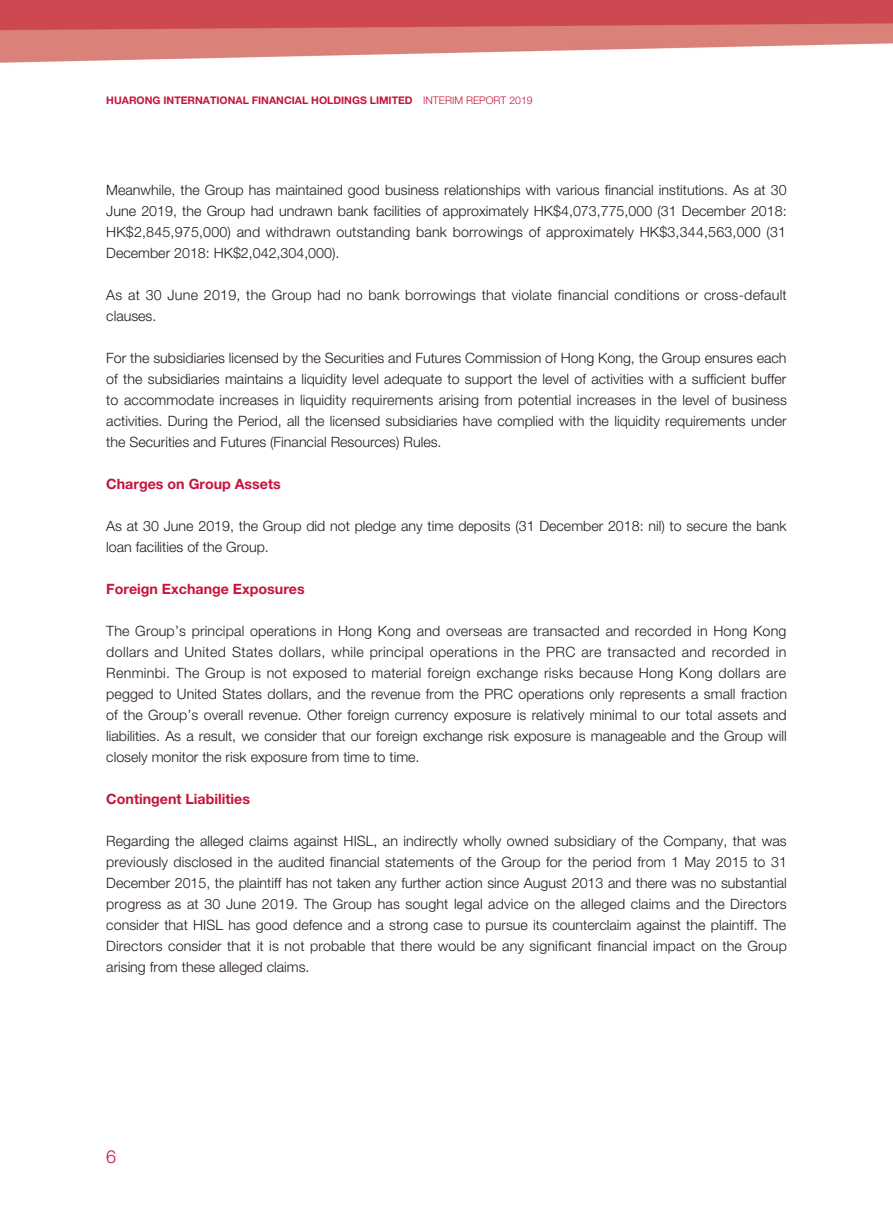
<style>
.page{position:relative;width:893px;height:1212px;background:#fff}
.page>*{position:absolute;margin:0;border:0;box-sizing:border-box;transform-origin:0 0}
.t1{font:300 18px "Helvetica Neue LT Std";color:#c6143c}
.t2{font:300 14.25px/21px "Helvetica Neue LT Std";color:#231916;text-align:justify}
.t3{font:700 14.25px "Helvetica Neue LT Std";color:#c6143c}
.t4{font:700 10.5px "Helvetica Neue LT Std";color:#c6143c}
.s1{font-weight:300}
</style>
<div class="page">
<img style="left:0;top:0;width:893px;height:63px">
<p class="t4" style="left:106px;top:94px;width:428px">HUARONG INTERNATIONAL FINANCIAL HOLDINGS LIMITED <span class="s1">INTERIM REPORT 2019</span></p>
<p class="t2" style="left:106px;top:179px;width:682px">Meanwhile, the Group has maintained good business relationships with various financial institutions. As at 30<br>June 2019, the Group had undrawn bank facilities of approximately HK$4,073,775,000 (31 December 2018:<br>HK$2,845,975,000) and withdrawn outstanding bank borrowings of approximately HK$3,344,563,000 (31<br>December 2018: HK$2,042,304,000).</p>
<p class="t2" style="left:106px;top:284px;width:682px">As at 30 June 2019, the Group had no bank borrowings that violate financial conditions or cross-default clauses.</p>
<p class="t2" style="left:106px;top:347px;width:682px">For the subsidiaries licensed by the Securities and Futures Commission of Hong Kong, the Group ensures each of the subsidiaries maintains a liquidity level adequate to support the level of activities with a sufficient buffer to accommodate increases in liquidity requirements arising from potential increases in the level of business activities. During the Period, all the licensed subsidiaries have complied with the liquidity requirements under the Securities and Futures (Financial Resources) Rules.</p>
<p class="t3" style="left:106px;top:475px;width:176px">Charges on Group Assets</p>
<p class="t2" style="left:106px;top:515px;width:682px">As at 30 June 2019, the Group did not pledge any time deposits (31 December 2018: nil) to secure the bank loan facilities of the Group.</p>
<p class="t3" style="left:106px;top:580px;width:200px">Foreign Exchange Exposures</p>
<p class="t2" style="left:106px;top:620px;width:682px">The Group’s principal operations in Hong Kong and overseas are transacted and recorded in Hong Kong dollars and United States dollars, while principal operations in the PRC are transacted and recorded in Renminbi. The Group is not exposed to material foreign exchange risks because Hong Kong dollars are pegged to United States dollars, and the revenue from the PRC operations only represents a small fraction of the Group’s overall revenue. Other foreign currency exposure is relatively minimal to our total assets and liabilities. As a result, we consider that our foreign exchange risk exposure is manageable and the Group will closely monitor the risk exposure from time to time.</p>
<p class="t3" style="left:106px;top:790px;width:145px">Contingent Liabilities</p>
<p class="t2" style="left:106px;top:830px;width:682px">Regarding the alleged claims against HISL, an indirectly wholly owned subsidiary of the Company, that was previously disclosed in the audited financial statements of the Group for the period from 1 May 2015 to 31<br>December 2015, the plaintiff has not taken any further action since August 2013 and there was no substantial progress as at 30 June 2019. The Group has sought legal advice on the alleged claims and the Directors consider that HISL has good defence and a strong case to pursue its counterclaim against the plaintiff. The Directors consider that it is not probable that there would be any significant financial impact on the Group arising from these alleged claims.</p>
<p class="t1" style="left:106px;top:1146px;width:12px">6</p>
</div>
